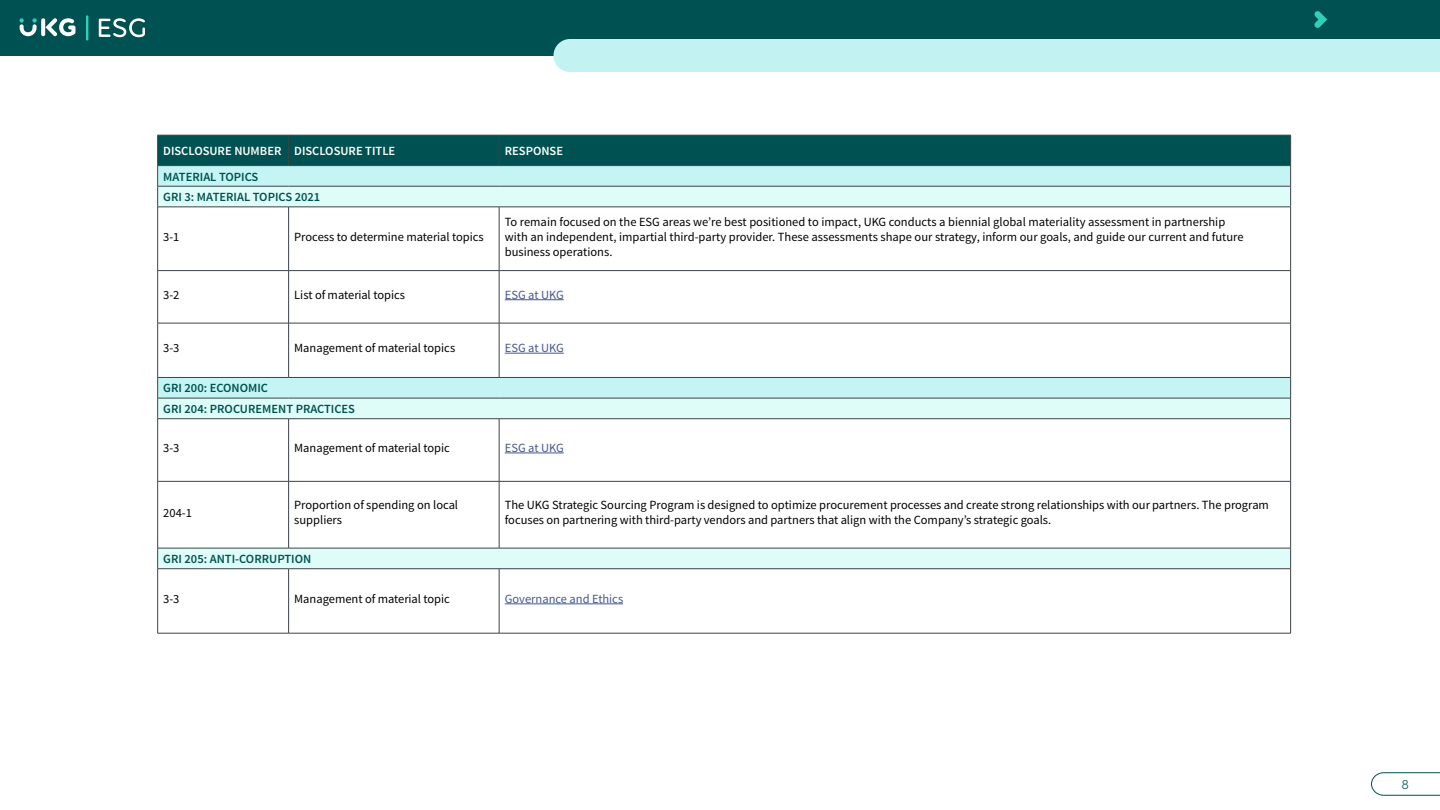
<style>
.page{position:relative;width:1440px;height:810px;background:#fff}
.page>*{position:absolute;margin:0;border:0;box-sizing:border-box;transform-origin:0 0}
.t1{font:13.75px "Volte Rounded";color:#005151}
.Table_Body_1{font:12.5px/15px "Source Sans Variable";color:#000}
.Table_Body_1-2{font:12.5px/15px "Source Sans Pro";color:#000}
.Table_Header_1{font:600 12.5px "Source Sans Pro";color:#005151}
.Table_Body_1-3{font:12.5px "Source Sans Variable";color:#465792}
.white_table_header{font:600 12.5px "Source Sans Pro";color:#fff}
.Table_Topic_1{font:600 12.5px "Source Sans Pro";color:#005151}
</style>
<div class="page">
<div style="left:0;top:0;width:1440px;height:56px;background:#005151"></div>
<div style="left:554px;top:39px;width:886px;height:33px;background:#c2f2f2"></div>
<svg style="left:41px;top:18px;width:4px;height:18px"></svg>
<svg style="left:45px;top:18px;width:30px;height:18px"></svg>
<svg style="left:19px;top:18px;width:18px;height:18px"></svg>
<hr style="left:86px;top:15px;width:2px;height:25px;background:#30cfba">
<svg style="left:99px;top:18px;width:46px;height:19px"></svg>
<svg style="left:1314px;top:11px;width:13px;height:17px"></svg>
<svg style="left:1371px;top:772px;width:69px;height:24px"></svg>
<svg style="left:158px;top:208px;width:1132px;height:361px"></svg>
<hr style="left:158px;top:207px;width:131px;height:1px;background:#3c4348">
<hr style="left:289px;top:207px;width:210px;height:1px;background:#3c4348">
<hr style="left:499px;top:207px;width:792px;height:1px;background:#3c4348">
<hr style="left:158px;top:377px;width:131px;height:1px;background:#3c4348">
<hr style="left:289px;top:377px;width:210px;height:1px;background:#3c4348">
<hr style="left:499px;top:377px;width:792px;height:1px;background:#3c4348">
<hr style="left:158px;top:398px;width:131px;height:1px;background:#3c4348">
<svg style="left:157px;top:378px;width:1px;height:41px"></svg>
<hr style="left:289px;top:398px;width:210px;height:1px;background:#3c4348">
<hr style="left:499px;top:398px;width:792px;height:1px;background:#3c4348">
<hr style="left:158px;top:419px;width:131px;height:1px;background:#3c4348">
<hr style="left:289px;top:419px;width:210px;height:1px;background:#3c4348">
<hr style="left:499px;top:419px;width:792px;height:1px;background:#3c4348">
<svg style="left:157px;top:548px;width:1px;height:21px"></svg>
<hr style="left:158px;top:569px;width:131px;height:1px;background:#3c4348">
<hr style="left:289px;top:569px;width:210px;height:1px;background:#3c4348">
<hr style="left:499px;top:569px;width:792px;height:1px;background:#3c4348">
<hr style="left:157px;top:207px;width:1px;height:63px;background:#3c4348">
<hr style="left:288px;top:207px;width:1px;height:63px;background:#3c4348">
<hr style="left:499px;top:207px;width:1px;height:63px;background:#3c4348">
<hr style="left:1290px;top:207px;width:1px;height:63px;background:#3c4348">
<hr style="left:157px;top:271px;width:1px;height:52px;background:#3c4348">
<hr style="left:288px;top:271px;width:1px;height:52px;background:#3c4348">
<hr style="left:499px;top:271px;width:1px;height:52px;background:#3c4348">
<hr style="left:1290px;top:271px;width:1px;height:52px;background:#3c4348">
<hr style="left:157px;top:323px;width:1px;height:54px;background:#3c4348">
<hr style="left:288px;top:323px;width:1px;height:54px;background:#3c4348">
<hr style="left:499px;top:323px;width:1px;height:54px;background:#3c4348">
<hr style="left:1290px;top:323px;width:1px;height:54px;background:#3c4348">
<hr style="left:157px;top:419px;width:1px;height:62px;background:#3c4348">
<hr style="left:288px;top:419px;width:1px;height:62px;background:#3c4348">
<hr style="left:499px;top:419px;width:1px;height:62px;background:#3c4348">
<hr style="left:1290px;top:419px;width:1px;height:62px;background:#3c4348">
<hr style="left:157px;top:482px;width:1px;height:66px;background:#3c4348">
<hr style="left:288px;top:482px;width:1px;height:66px;background:#3c4348">
<hr style="left:499px;top:482px;width:1px;height:66px;background:#3c4348">
<hr style="left:1290px;top:482px;width:1px;height:66px;background:#3c4348">
<hr style="left:157px;top:569px;width:1px;height:64px;background:#3c4348">
<hr style="left:288px;top:569px;width:1px;height:64px;background:#3c4348">
<hr style="left:499px;top:569px;width:1px;height:64px;background:#3c4348">
<hr style="left:1290px;top:569px;width:1px;height:64px;background:#3c4348">
<svg style="left:157px;top:135px;width:1134px;height:72px;background:#75abaa"></svg>
<svg style="left:1290px;top:378px;width:1px;height:41px"></svg>
<hr style="left:158px;top:481px;width:131px;height:1px;background:#3c4348">
<hr style="left:289px;top:481px;width:210px;height:1px;background:#3c4348">
<hr style="left:499px;top:481px;width:792px;height:1px;background:#3c4348">
<hr style="left:158px;top:548px;width:131px;height:1px;background:#3c4348">
<hr style="left:289px;top:548px;width:210px;height:1px;background:#3c4348">
<hr style="left:499px;top:548px;width:792px;height:1px;background:#3c4348">
<svg style="left:1290px;top:548px;width:1px;height:21px"></svg>
<hr style="left:158px;top:270px;width:131px;height:1px;background:#3c4348">
<hr style="left:289px;top:270px;width:210px;height:1px;background:#3c4348">
<hr style="left:499px;top:270px;width:792px;height:1px;background:#3c4348">
<hr style="left:158px;top:323px;width:131px;height:1px;background:#3c4348">
<hr style="left:289px;top:323px;width:210px;height:1px;background:#3c4348">
<hr style="left:499px;top:323px;width:792px;height:1px;background:#3c4348">
<hr style="left:158px;top:633px;width:131px;height:1px;background:#3c4348">
<hr style="left:289px;top:633px;width:210px;height:1px;background:#3c4348">
<hr style="left:499px;top:633px;width:792px;height:1px;background:#3c4348">
<hr style="left:505px;top:299px;width:59px;height:1px;background:#465792">
<hr style="left:505px;top:353px;width:59px;height:1px;background:#465792">
<hr style="left:505px;top:453px;width:59px;height:1px;background:#465792">
<hr style="left:505px;top:604px;width:118px;height:1px;background:#465792">
<p class="white_table_header" style="left:163px;top:143px;width:120px">DISCLOSURE NUMBER</p>
<p class="white_table_header" style="left:294px;top:143px;width:103px">DISCLOSURE TITLE</p>
<p class="white_table_header" style="left:505px;top:143px;width:60px">RESPONSE</p>
<p class="Table_Topic_1" style="left:163px;top:169px;width:97px">MATERIAL TOPICS</p>
<p class="Table_Header_1" style="left:163px;top:189px;width:159px">GRI 3: MATERIAL TOPICS 2021</p>
<p class="Table_Body_1" style="left:163px;top:229px;width:18px">3-1</p>
<p class="Table_Body_1" style="left:294px;top:229px;width:191px">Process to determine material topics</p>
<p class="Table_Body_1-2" style="left:505px;top:214px;width:740px">To remain focused on the ESG areas we’re best positioned to impact, UKG conducts a biennial global materiality assessment in partnership with an independent, impartial third-party provider. These assessments shape our strategy, inform our goals, and guide our current and future business operations.</p>
<p class="Table_Body_1" style="left:163px;top:287px;width:18px">3-2</p>
<p class="Table_Body_1" style="left:294px;top:287px;width:112px">List of material topics</p>
<p class="Table_Body_1-3" style="left:505px;top:287px;width:61px">ESG at UKG</p>
<p class="Table_Body_1" style="left:163px;top:341px;width:18px">3-3</p>
<p class="Table_Body_1" style="left:294px;top:341px;width:162px">Management of material topics</p>
<p class="Table_Body_1-3" style="left:505px;top:341px;width:61px">ESG at UKG</p>
<p class="Table_Header_1" style="left:163px;top:380px;width:106px">GRI 200: ECONOMIC</p>
<p class="Table_Header_1" style="left:163px;top:401px;width:193px">GRI 204: PROCUREMENT PRACTICES</p>
<p class="Table_Body_1" style="left:163px;top:440px;width:18px">3-3</p>
<p class="Table_Body_1" style="left:294px;top:440px;width:157px">Management of material topic</p>
<p class="Table_Body_1-3" style="left:505px;top:440px;width:61px">ESG at UKG</p>
<p class="Table_Body_1" style="left:163px;top:505px;width:30px">204-1</p>
<p class="Table_Body_1" style="left:294px;top:498px;width:165px">Proportion of spending on local suppliers</p>
<p class="Table_Body_1" style="left:505px;top:498px;width:766px">The UKG Strategic Sourcing Program is designed to optimize procurement processes and create strong relationships with our partners. The program focuses on partnering with third-party vendors and partners that align with the Company’s strategic goals.</p>
<p class="Table_Header_1" style="left:163px;top:551px;width:150px">GRI 205: ANTI-CORRUPTION</p>
<p class="Table_Body_1" style="left:163px;top:591px;width:18px">3-3</p>
<p class="Table_Body_1" style="left:294px;top:591px;width:157px">Management of material topic</p>
<p class="Table_Body_1-3" style="left:505px;top:591px;width:120px">Governance and Ethics</p>
<p class="t1" style="left:1402px;top:776px;width:9px">8</p>
</div>
